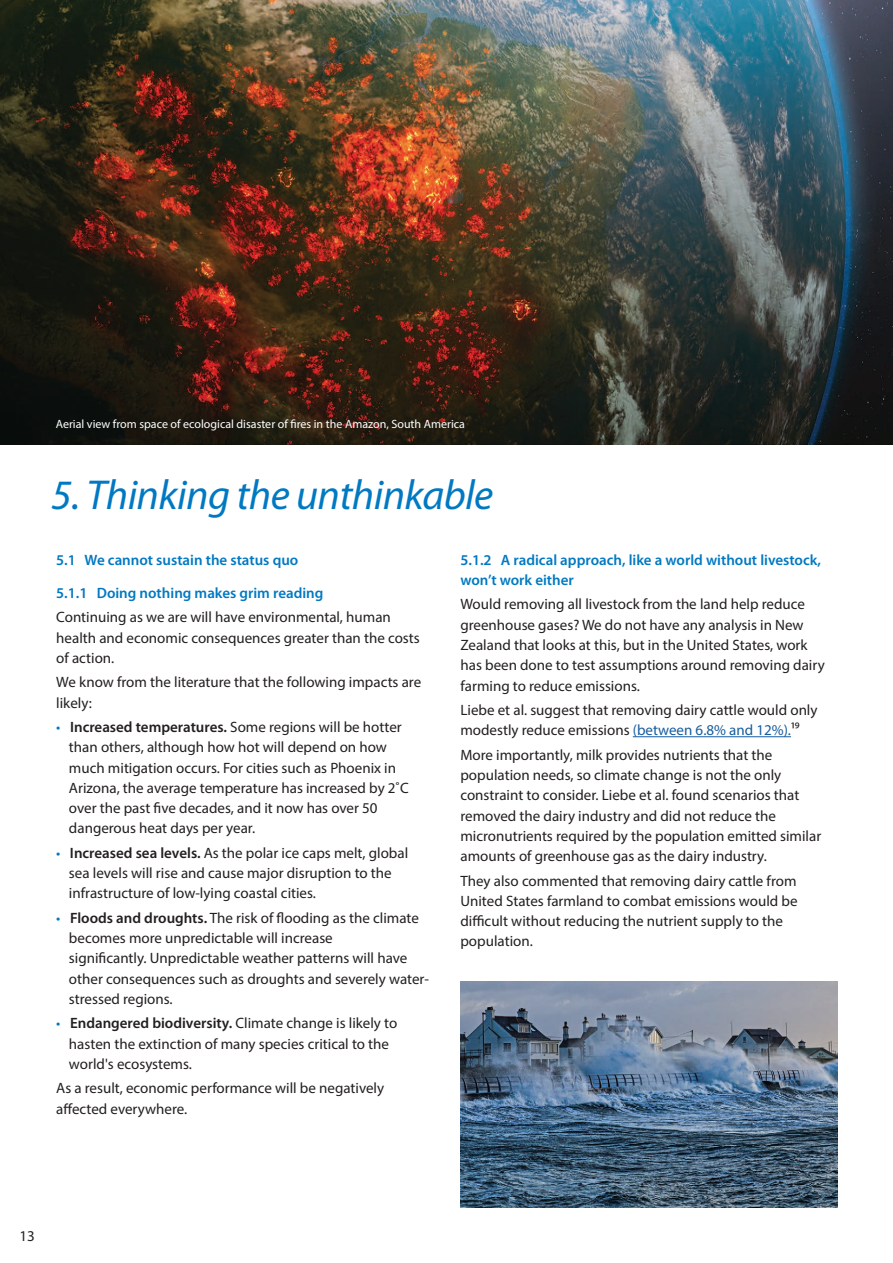
<style>
.page{position:relative;width:893px;height:1263px;background:#fff}
.page>*{position:absolute;margin:0;border:0;box-sizing:border-box;transform-origin:0 0}
.t1{font:italic 42px "Myriad Pro";letter-spacing:-.015em;color:#0079c2}
.t2{font:15px/20.2px "Myriad Pro";color:#231f20}
.t3{font:600 15px/20.2px "Myriad Pro";color:#0079c2}
.t4{font:12px "Myriad Pro";color:#fff}
.s1{color:#0079c2}
.s2{font-weight:600}
.s3{color:#175d9e}
</style>
<div class="page">
<img style="left:0;top:0;width:893px;height:444px">
<hr style="left:633px;top:736px;width:158px;height:1px;background:#175d9e">
<img style="left:460px;top:982px;width:377px;height:225px">
<p class="t4" style="left:56px;top:417px;width:411px">Aerial view from space of ecological disaster of fires in the Amazon, South America</p>
<p class="t1" style="left:51px;top:473px;width:443px">5. Thinking the unthinkable</p>
<p class="t3" style="left:56px;top:549px;width:244px">5.1 We cannot sustain the status quo</p>
<p class="t3" style="left:56px;top:582px;width:269px">5.1.1 Doing nothing makes grim reading</p>
<p class="t2" style="left:56px;top:607px;width:365px">Continuing as we are will have environmental, human health and economic consequences greater than the costs of action.</p>
<p class="t2" style="left:56px;top:672px;width:366px">We know from the literature that the following impacts are likely:</p>
<p class="t2" style="left:69px;top:717px;width:341px;text-indent:-13px"><span class="s1">•</span> <span class="s2">Increased temperatures.</span> Some regions will be hotter than others, although how hot will depend on how much mitigation occurs. For cities such as Phoenix in Arizona, the average temperature has increased by 2˚C over the past five decades, and it now has over 50 dangerous heat days per year.</p>
<p class="t2" style="left:69px;top:842px;width:341px;text-indent:-13px"><span class="s1">•</span> <span class="s2">Increased sea levels.</span> As the polar ice caps melt, global sea levels will rise and cause major disruption to the infrastructure of low-lying coastal cities.</p>
<p class="t2" style="left:69px;top:907px;width:362px;text-indent:-13px"><span class="s1">•</span> <span class="s2">Floods and droughts.</span> The risk of flooding as the climate becomes more unpredictable will increase<br>significantly. Unpredictable weather patterns will have other consequences such as droughts and severely water&shy;stressed regions.</p>
<p class="t2" style="left:69px;top:1013px;width:330px;text-indent:-13px"><span class="s1">•</span> <span class="s2">Endangered biodiversity.</span> Climate change is likely to hasten the extinction of many species critical to the world's ecosystems.</p>
<p class="t2" style="left:56px;top:1078px;width:329px">As a result, economic performance will be negatively affected everywhere.</p>
<p class="t3" style="left:460px;top:549px;width:362px">5.1.2 A radical approach, like a world without livestock, won’t work either</p>
<p class="t2" style="left:460px;top:594px;width:366px">Would removing all livestock from the land help reduce greenhouse gases? We do not have any analysis in New Zealand that looks at this, but in the United States, work has been done to test assumptions around removing dairy farming to reduce emissions.</p>
<p class="t2" style="left:460px;top:700px;width:359px">Liebe et al. suggest that removing dairy cattle would only modestly reduce emissions <span class="s3">(between 6.8% and 12%).</span>1⁹</p>
<p class="t2" style="left:460px;top:744px;width:362px">More importantly, milk provides nutrients that the population needs, so climate change is not the only constraint to consider. Liebe et al. found scenarios that removed the dairy industry and did not reduce the micronutrients required by the population emitted similar amounts of greenhouse gas as the dairy industry.</p>
<p class="t2" style="left:460px;top:870px;width:339px">They also commented that removing dairy cattle from United States farmland to combat emissions would be difficult without reducing the nutrient supply to the population.</p>
<p class="t2" style="left:20px;top:1226px;width:17px">13</p>
</div>
